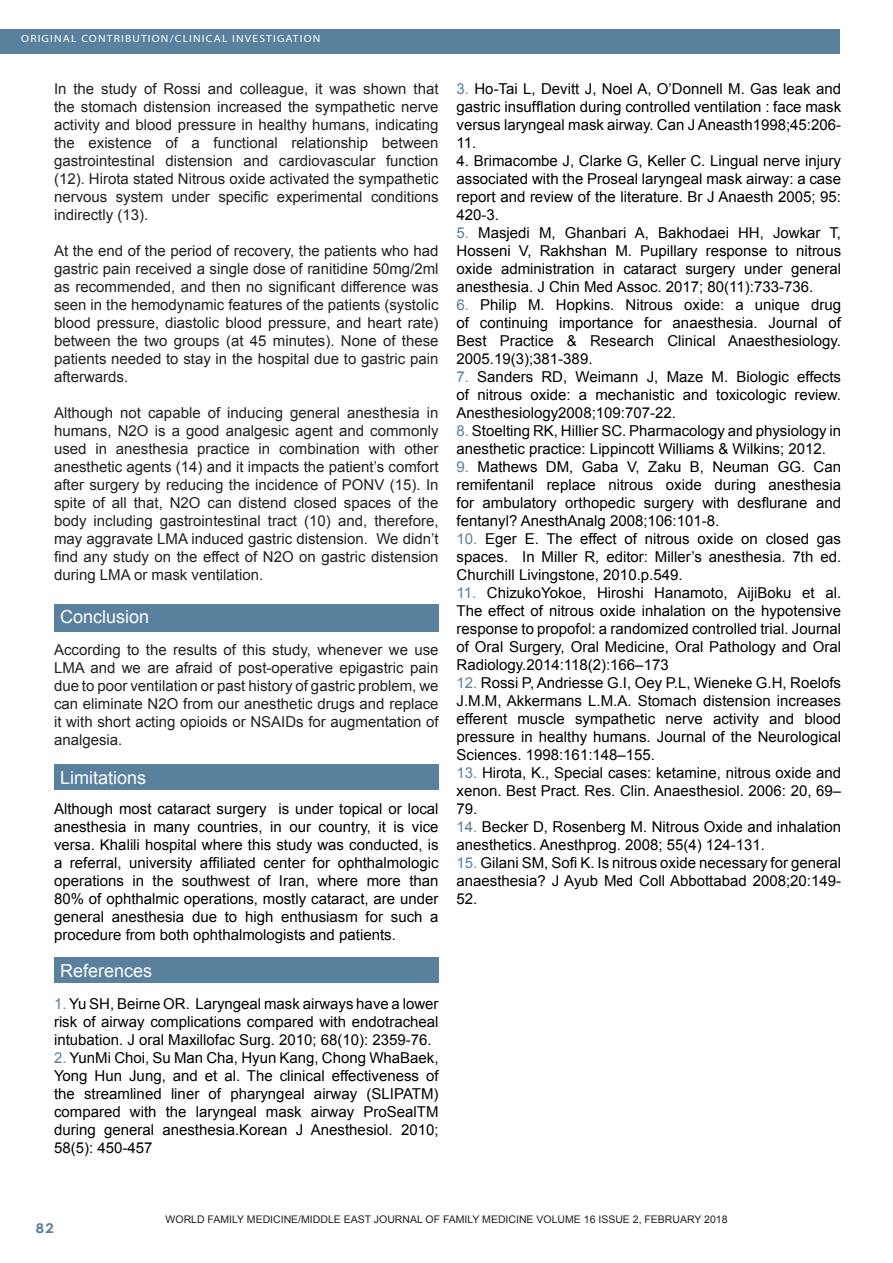
<style>
.page{position:relative;width:893px;height:1263px;background:#fff}
.page>*{position:absolute;margin:0;border:0;box-sizing:border-box;transform-origin:0 0}
.Footnote_Text{font:18px "Arial";color:#fff}
.Footnote_Text-2{font:15px/18px "Arial";color:#000100;text-align:justify}
.Footnote_Text-3{font:15px/18px "Arial";color:#231f20;text-align:justify}
.t1{font:700 13.5px "Century Gothic";color:#59809c;scale:1.1 1}
.Footnote_Text-4{font:10.5px "Arial";color:#231f20}
.t2{font:10.5px "Myriad";letter-spacing:.1em;color:#fff;scale:1.1 1}
.s1{color:#59809c}
.s2{color:#4f81bd}
</style>
<div class="page">
<div style="left:0;top:30px;width:840px;height:24px;background:#59809c"></div>
<div style="left:54px;top:604px;width:385px;height:27px;background:#59809c"></div>
<div style="left:54px;top:765px;width:385px;height:25px;background:#59809c"></div>
<div style="left:54px;top:958px;width:385px;height:25px;background:#59809c"></div>
<p class="t2" style="left:21px;top:34px;width:273px">ORIGINAL CONTRIBUTION/CLINICAL INVESTIGATION</p>
<p class="Footnote_Text-3" style="left:54px;top:80px;width:386px">In the study of Rossi and colleague, it was shown that the stomach distension increased the sympathetic nerve activity and blood pressure in healthy humans, indicating the existence of a functional relationship between gastrointestinal distension and cardiovascular function (12). Hirota stated Nitrous oxide activated the sympathetic nervous system under specific experimental conditions indirectly (13).</p>
<p class="Footnote_Text-3" style="left:54px;top:242px;width:386px">At the end of the period of recovery, the patients who had gastric pain received a single dose of ranitidine 50mg/2ml as recommended, and then no significant difference was seen in the hemodynamic features of the patients (systolic blood pressure, diastolic blood pressure, and heart rate) between the two groups (at 45 minutes). None of these patients needed to stay in the hospital due to gastric pain afterwards.</p>
<p class="Footnote_Text-3" style="left:54px;top:404px;width:386px">Although not capable of inducing general anesthesia in humans, N2O is a good analgesic agent and commonly used in anesthesia practice in combination with other anesthetic agents (14) and it impacts the patient’s comfort after surgery by reducing the incidence of PONV (15). In spite of all that, N2O can distend closed spaces of the body including gastrointestinal tract (10) and, therefore, may aggravate LMA induced gastric distension. We didn’t find any study on the effect of N2O on gastric distension during LMA or mask ventilation.</p>
<p class="Footnote_Text" style="left:60px;top:605px;width:91px">Conclusion</p>
<p class="Footnote_Text-3" style="left:54px;top:641px;width:386px">According to the results of this study, whenever we use LMA and we are afraid of post-operative epigastric pain due to poor ventilation or past history of gastric problem, we can eliminate N2O from our anesthetic drugs and replace it with short acting opioids or NSAIDs for augmentation of analgesia.</p>
<p class="Footnote_Text" style="left:60px;top:766px;width:88px">Limitations</p>
<p class="Footnote_Text-2" style="left:54px;top:800px;width:386px">Although most cataract surgery is under topical or local anesthesia in many countries, in our country, it is vice versa. Khalili hospital where this study was conducted, is a referral, university affiliated center for ophthalmologic operations in the southwest of Iran, where more than 80% of ophthalmic operations, mostly cataract, are under general anesthesia due to high enthusiasm for such a procedure from both ophthalmologists and patients.</p>
<p class="Footnote_Text" style="left:60px;top:959px;width:94px">References</p>
<p class="Footnote_Text-2" style="left:54px;top:994px;width:386px"><span class="s1">1.</span> Yu SH, Beirne OR. Laryngeal mask airways have a lower risk of airway complications compared with endotracheal intubation. J oral Maxillofac Surg. 2010; 68(10): 2359-76.</p>
<p class="Footnote_Text-2" style="left:54px;top:1048px;width:386px"><span class="s1">2.</span> YunMi Choi, Su Man Cha, Hyun Kang, Chong WhaBaek, Yong Hun Jung, and et al. The clinical effectiveness of the streamlined liner of pharyngeal airway (SLIPATM) compared with the laryngeal mask airway ProSealTM during general anesthesia.Korean J Anesthesiol. 2010; 58(5): 450-457</p>
<p class="Footnote_Text-2" style="left:457px;top:80px;width:386px"><span class="s1">3.</span> Ho-Tai L, Devitt J, Noel A, O’Donnell M. Gas leak and gastric insufflation during controlled ventilation : face mask versus laryngeal mask airway. Can J Aneasth1998;45:206- 11.</p>
<p class="Footnote_Text-2" style="left:457px;top:152px;width:386px">4. Brimacombe J, Clarke G, Keller C. Lingual nerve injury associated with the Proseal laryngeal mask airway: a case report and review of the literature. Br J Anaesth 2005; 95:<br>420-3.</p>
<p class="Footnote_Text-2" style="left:457px;top:224px;width:386px"><span class="s1">5.</span> Masjedi M, Ghanbari A, Bakhodaei HH, Jowkar T, Hosseni V, Rakhshan M. Pupillary response to nitrous oxide administration in cataract surgery under general anesthesia. J Chin Med Assoc. 2017; 80(11):733-736.</p>
<p class="Footnote_Text-2" style="left:457px;top:296px;width:386px"><span class="s1">6.</span> Philip M. Hopkins. Nitrous oxide: a unique drug of continuing importance for anaesthesia. Journal of Best Practice &amp; Research Clinical Anaesthesiology.<br>2005.19(3);381-389.</p>
<p class="Footnote_Text-2" style="left:457px;top:368px;width:386px"><span class="s1">7.</span> Sanders RD, Weimann J, Maze M. Biologic effects of nitrous oxide: a mechanistic and toxicologic review.<br>Anesthesiology2008;109:707-22.</p>
<p class="Footnote_Text-2" style="left:457px;top:422px;width:386px"><span class="s1">8.</span> Stoelting RK, Hillier SC. Pharmacology and physiology in anesthetic practice: Lippincott Williams &amp; Wilkins; 2012.</p>
<p class="Footnote_Text-2" style="left:457px;top:458px;width:386px"><span class="s1">9.</span> Mathews DM, Gaba V, Zaku B, Neuman GG. Can remifentanil replace nitrous oxide during anesthesia for ambulatory orthopedic surgery with desflurane and fentanyl? AnesthAnalg 2008;106:101-8.</p>
<p class="Footnote_Text-2" style="left:457px;top:530px;width:386px"><span class="s1">10.</span> Eger E. The effect of nitrous oxide on closed gas spaces. In Miller R, editor: Miller’s anesthesia. 7th ed.<br>Churchill Livingstone, 2010.p.549.</p>
<p class="Footnote_Text-2" style="left:457px;top:584px;width:386px"><span class="s1">11.</span> ChizukoYokoe, Hiroshi Hanamoto, AijiBoku et al.<br>The effect of nitrous oxide inhalation on the hypotensive response to propofol: a randomized controlled trial. Journal of Oral Surgery, Oral Medicine, Oral Pathology and Oral Radiology.2014:118(2):166–173</p>
<p class="Footnote_Text-2" style="left:457px;top:674px;width:386px"><span class="s1">12.</span> Rossi P, Andriesse G.I, Oey P.L, Wieneke G.H, Roelofs J.M.M, Akkermans L.M.A. Stomach distension increases efferent muscle sympathetic nerve activity and blood pressure in healthy humans. Journal of the Neurological Sciences. 1998:161:148–155.</p>
<p class="Footnote_Text-2" style="left:457px;top:764px;width:386px"><span class="s1">13.</span> Hirota, K., Special cases: ketamine, nitrous oxide and xenon. Best Pract. Res. Clin. Anaesthesiol. 2006: 20, 69– 79.</p>
<p class="Footnote_Text-2" style="left:457px;top:818px;width:386px"><span class="s1">14.</span> Becker D, Rosenberg M. Nitrous Oxide and inhalation anesthetics. Anesthprog. 2008; 55(4) 124-131.</p>
<p class="Footnote_Text-2" style="left:457px;top:854px;width:386px"><span class="s2">15.</span> Gilani SM, Sofi K. Is nitrous oxide necessary for general anaesthesia? J Ayub Med Coll Abbottabad 2008;20:149- 52.</p>
<p class="t1" style="left:36px;top:1217px;width:18px">82</p>
<p class="Footnote_Text-4" style="left:166px;top:1212px;width:563px">WORLD FAMILY MEDICINE/MIDDLE EAST JOURNAL OF FAMILY MEDICINE VOLUME 16 ISSUE 2, FEBRUARY 2018</p>
<p class="Footnote_Text-4" style="left:160px;top:1214px;width:572px">WORLD FAMILY MEDICINE/MIDDLE EAST JOURNAL OF FAMILY MEDICINE VOLUME 15 ISSUE 10, DECEMBER 2017</p>
</div>
